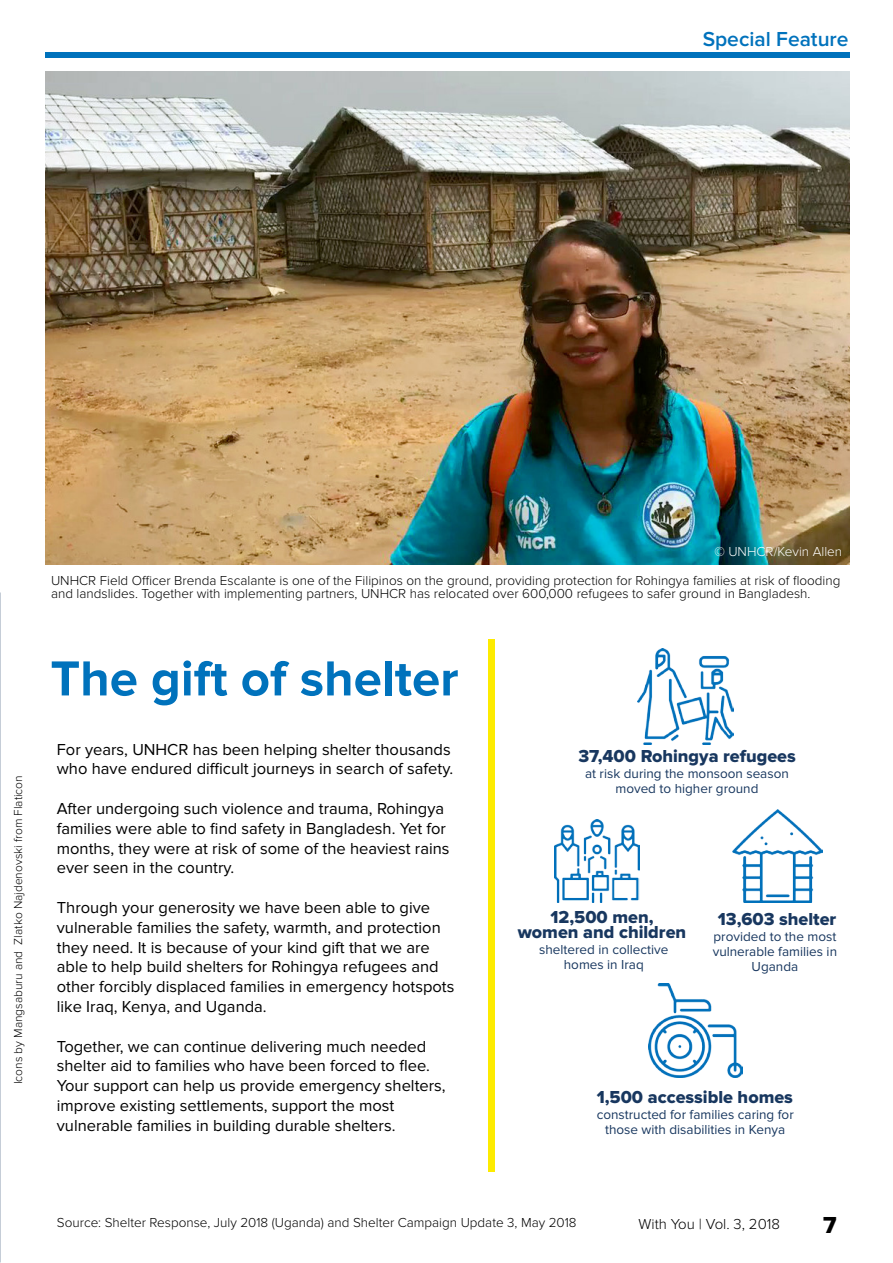
<style>
.page{position:relative;width:893px;height:1263px;background:#fff}
.page>*{position:absolute;margin:0;border:0;box-sizing:border-box;transform-origin:0 0}
.t1{font:700 51px "Proxima Nova";color:#0072bc}
.t2{font:24px "Proxima Nova Extrabld";color:#000}
.t3{font:600 21px "Proxima Nova";color:#0072bc}
.t4{font:18px/15px "Proxima Nova Extrabld";color:#18375f;text-align:center}
.t5{font:16.5px/19.8px "Proxima Nova";color:#000}
.t6{font:300 15px "Proxima Nova";color:#000}
.t7{font:300 13.5px/13.5px "Proxima Nova";color:#000}
.t8{font:13.5px/15px "Proxima Nova";color:#18375f;text-align:center}
.t9{font:300 13.5px "Proxima Nova";color:#fff}
.t10{font:300 12px "Proxima Nova";color:#000}
</style>
<div class="page">
<img style="left:0;top:0;width:1px;height:699px">
<div style="left:46px;top:52px;width:804px;height:6px;background:#0072bc"></div>
<img style="left:46px;top:71px;width:804px;height:493px">
<img style="left:554px;top:819px;width:85px;height:84px">
<img style="left:733px;top:809px;width:89px;height:93px">
<img style="left:638px;top:648px;width:96px;height:96px">
<img style="left:648px;top:983px;width:94px;height:95px">
<div style="left:488px;top:639px;width:7px;height:532px;background:#fdeb00"></div>
<p class="t3" style="left:703px;top:27px;width:147px">Special Feature</p>
<p class="t10" style="left:11px;top:1084px;width:310px;rotate:-90deg">Icons by Mangsaburu and Zlatko Najdenovski from Flaticon</p>
<p class="t9" style="left:714px;top:544px;width:129px">© UNHCR/Kevin Allen</p>
<p class="t7" style="left:51px;top:574px;width:791px">UNHCR Field Officer Brenda Escalante is one of the Filipinos on the ground, providing protection for Rohingya families at risk of flooding and landslides. Together with implementing partners, UNHCR has relocated over 600,000 refugees to safer ground in Bangladesh.</p>
<h1 class="t1" style="left:50px;top:649px;width:410px">The gift of shelter</h1>
<p class="t5" style="left:57px;top:739px;width:398px">For years, UNHCR has been helping shelter thousands who have endured difficult journeys in search of safety.</p>
<p class="t5" style="left:57px;top:799px;width:394px">After undergoing such violence and trauma, Rohingya families were able to find safety in Bangladesh. Yet for months, they were at risk of some of the heaviest rains ever seen in the country.</p>
<p class="t5" style="left:57px;top:898px;width:399px">Through your generosity we have been able to give vulnerable families the safety, warmth, and protection they need. It is because of your kind gift that we are able to help build shelters for Rohingya refugees and other forcibly displaced families in emergency hotspots like Iraq, Kenya, and Uganda.</p>
<p class="t5" style="left:57px;top:1036px;width:390px">Together, we can continue delivering much needed shelter aid to families who have been forced to flee.<br>Your support can help us provide emergency shelters, improve existing settlements, support the most vulnerable families in building durable shelters.</p>
<p class="t4" style="left:578px;top:749px;width:219px">37,400 Rohingya refugees</p>
<p class="t8" style="left:585px;top:766px;width:205px">at risk during the monsoon season moved to higher ground</p>
<p class="t4" style="left:518px;top:909px;width:170px">12,500 men,<br>women and children</p>
<p class="t8" style="left:539px;top:942px;width:131px">sheltered in collective homes in Iraq</p>
<p class="t4" style="left:718px;top:911px;width:120px">13,603 shelter</p>
<p class="t8" style="left:713px;top:929px;width:126px">provided to the most vulnerable families in<br>Uganda</p>
<p class="t4" style="left:597px;top:1090px;width:198px">1,500 accessible homes</p>
<p class="t8" style="left:597px;top:1107px;width:199px">constructed for families caring for those with disabilities in Kenya</p>
<p class="t7" style="left:57px;top:1216px;width:521px">Source: Shelter Response, July 2018 (Uganda) and Shelter Campaign Update 3, May 2018</p>
<p class="t6" style="left:639px;top:1215px;width:143px">With You | Vol. 3, 2018</p>
<h2 class="t2" style="left:823px;top:1211px;width:15px">7</h2>
</div>
